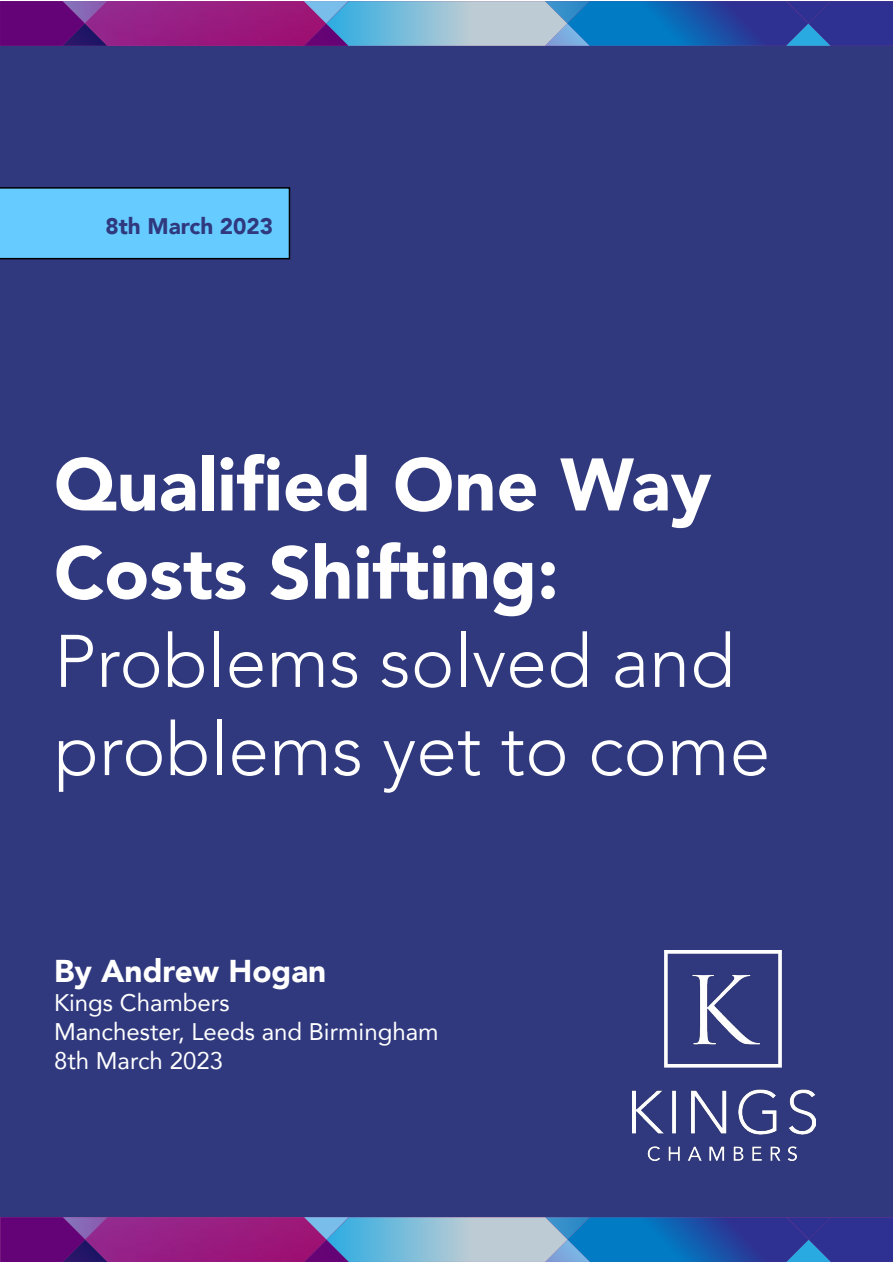
<style>
.page{position:relative;width:893px;height:1263px;background:#fff}
.page>*{position:absolute;margin:0;border:0;box-sizing:border-box;transform-origin:0 0}
.t1{font:300 73.5px/88.2px "Avenir";color:#fff}
.t2{font:900 73.5px/88.2px "Avenir";color:#fff}
.t3{font:900 31.5px "Avenir";color:#fff}
.t4{font:24px/28.8px "Avenir";color:#fff}
.t5{font:900 22.5px "Avenir";color:#30397e}
</style>
<div class="page">
<div style="left:0;top:46px;width:893px;height:1171px;background:#30397e"></div>
<svg style="left:348px;top:1px;width:545px;height:45px;background:#4e80bb"></svg>
<svg style="left:0;top:1px;width:85px;height:45px;background:#5e0476"></svg>
<img style="left:326px;top:24px;width:22px;height:22px">
<img style="left:326px;top:1px;width:23px;height:23px">
<img style="left:85px;top:1px;width:241px;height:45px">
<img style="left:63px;top:1px;width:44px;height:22px">
<img style="left:304px;top:24px;width:22px;height:22px">
<svg style="left:349px;top:1217px;width:544px;height:45px;background:#4e80bb"></svg>
<svg style="left:0;top:1217px;width:85px;height:45px;background:#5f0576"></svg>
<img style="left:326px;top:1240px;width:23px;height:22px">
<img style="left:326px;top:1217px;width:23px;height:23px">
<img style="left:85px;top:1217px;width:241px;height:45px">
<img style="left:64px;top:1217px;width:43px;height:22px">
<img style="left:304px;top:1240px;width:22px;height:22px">
<img style="left:633px;top:951px;width:182px;height:209px">
<div style="left:0;top:187px;width:290px;height:72px;background:#6cf"></div>
<p class="t5" style="left:105px;top:207px;width:169px">8th March 2023</p>
<h1 class="t2" style="left:54px;top:439px;width:659px">Qualified One Way<br>Costs Shifting:</h1>
<h1 class="t1" style="left:54px;top:617px;width:718px">Problems solved and problems yet to come</h1>
<h2 class="t3" style="left:54px;top:944px;width:274px">By Andrew Hogan</h2>
<p class="t4" style="left:54px;top:987px;width:386px">Kings Chambers<br>Manchester, Leeds and Birmingham<br>8th March 2023</p>
</div>
